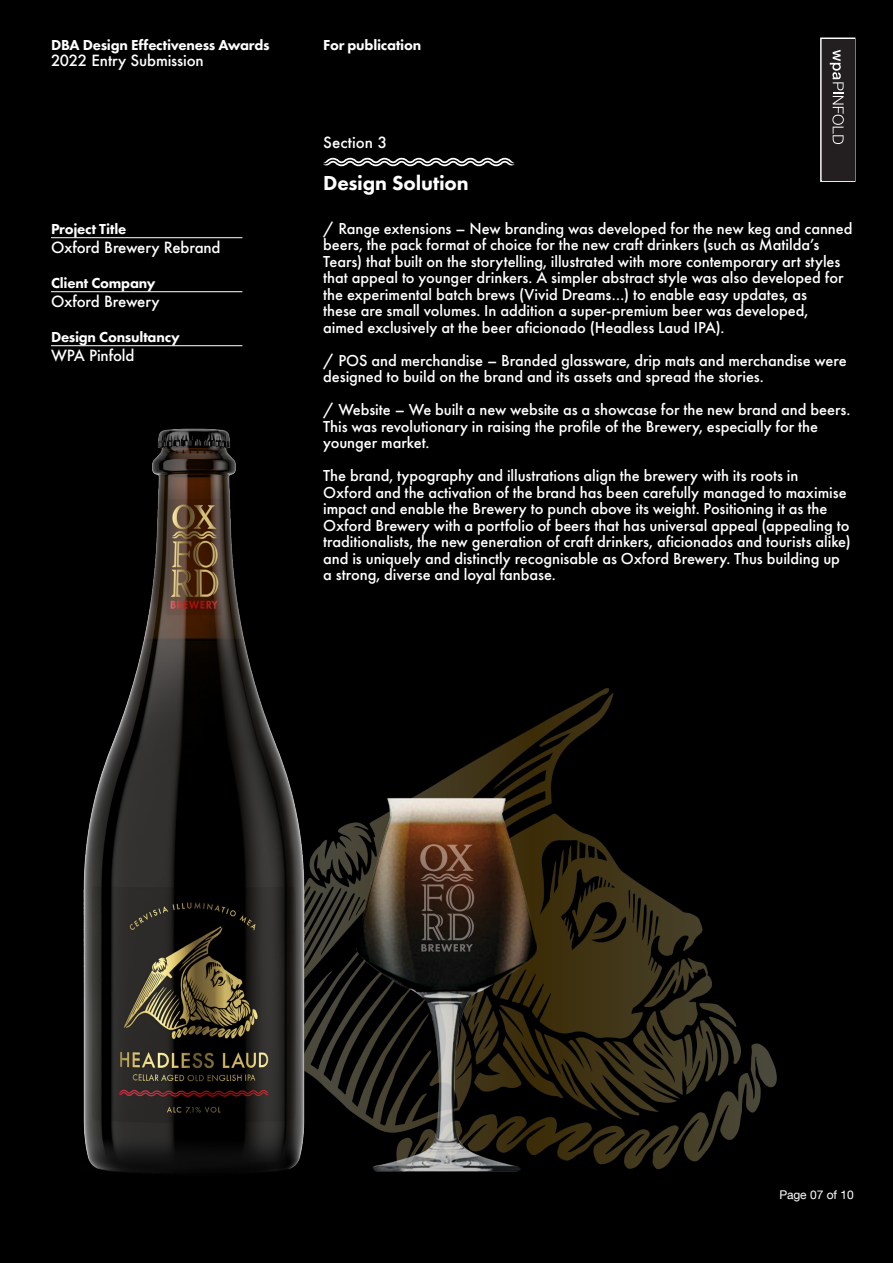
<style>
.page{position:relative;width:893px;height:1263px;background:#000}
.page>*{position:absolute;margin:0;border:0;box-sizing:border-box;transform-origin:0 0}
.Text{font:800 21px "Futura PT";letter-spacing:-.01em;color:#fff}
.Text-2{font:500 16.5px/16.5px "Futura PT";letter-spacing:-.005em;color:#fff}
.t1{font:800 15px "Futura PT";letter-spacing:-.015em;color:#fff}
.Text-3{font:500 15px "Futura";letter-spacing:-.01em;color:#fff}
.t2{font:12px "Helvetica Neue LT Com";letter-spacing:-.01em;color:#fff}
</style>
<div class="page">
<div style="left:820px;top:38px;width:35px;height:144px;border:2px solid #fff"></div>
<hr style="left:51px;top:237px;width:191px;height:1px;background:#fff">
<hr style="left:51px;top:291px;width:191px;height:1px;background:#fff">
<hr style="left:51px;top:345px;width:191px;height:1px;background:#fff">
<div style="left:822px;top:39px;width:32px;height:141px;background:#231f20"></div>
<svg style="left:830px;top:50px;width:14px;height:94px"></svg>
<img style="left:434px;top:688px;width:343px;height:481px">
<img style="left:83px;top:428px;width:254px;height:745px">
<img style="left:337px;top:785px;width:216px;height:386px">
<svg style="left:323px;top:158px;width:191px;height:8px"></svg>
<p class="t1" style="left:51px;top:35px;width:220px">DBA Design Effectiveness Awards</p>
<p class="Text-3" style="left:51px;top:50px;width:154px">2022 Entry Submission</p>
<p class="t1" style="left:51px;top:219px;width:77px">Project Title</p>
<p class="Text-3" style="left:51px;top:237px;width:171px">Oxford Brewery Rebrand</p>
<p class="t1" style="left:51px;top:273px;width:106px">Client Company</p>
<p class="Text-3" style="left:51px;top:291px;width:110px">Oxford Brewery</p>
<p class="t1" style="left:51px;top:327px;width:130px">Design Consultancy</p>
<p class="Text-3" style="left:51px;top:345px;width:85px">WPA Pinfold</p>
<p class="t1" style="left:323px;top:35px;width:100px">For publication</p>
<p class="Text-3" style="left:323px;top:132px;width:65px">Section 3</p>
<p class="Text" style="left:323px;top:170px;width:147px">Design Solution</p>
<p class="Text-2" style="left:323px;top:220px;width:531px">/ Range extensions – New branding was developed for the new keg and canned beers, the pack format of choice for the new craft drinkers (such as Matilda’s Tears) that built on the storytelling, illustrated with more contemporary art styles that appeal to younger drinkers. A simpler abstract style was also developed for the experimental batch brews (Vivid Dreams…) to enable easy updates, as</p>
<p class="Text-2" style="left:323px;top:302px;width:487px">these are small volumes. In addition a super-premium beer was developed, aimed exclusively at the beer aficionado (Headless Laud IPA).</p>
<p class="Text-2" style="left:323px;top:352px;width:525px">/ POS and merchandise – Branded glassware, drip mats and merchandise were designed to build on the brand and its assets and spread the stories.</p>
<p class="Text-2" style="left:323px;top:401px;width:529px">/ Website – We built a new website as a showcase for the new brand and beers.<br>This was revolutionary in raising the profile of the Brewery, especially for the younger market.</p>
<p class="Text-2" style="left:323px;top:467px;width:529px">The brand, typography and illustrations align the brewery with its roots in Oxford and the activation of the brand has been carefully managed to maximise impact and enable the Brewery to punch above its weight. Positioning it as the Oxford Brewery with a portfolio of beers that has universal appeal (appealing to traditionalists, the new generation of craft drinkers, aficionados and tourists alike) and is uniquely and distinctly recognisable as Oxford Brewery. Thus building up a strong, diverse and loyal fanbase.</p>
<p class="t2" style="left:779px;top:1187px;width:76px">Page 07 of 10</p>
</div>
